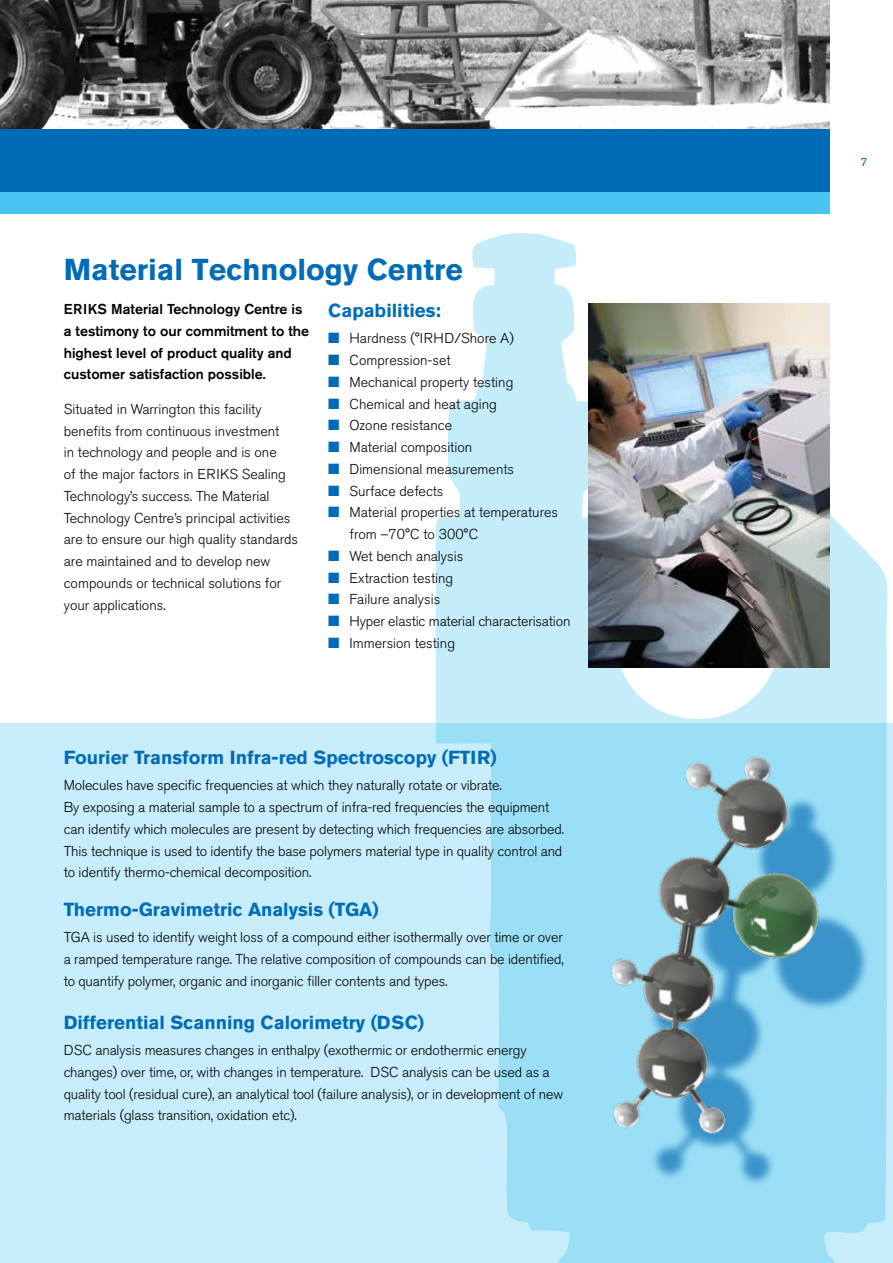
<style>
.page{position:relative;width:893px;height:1263px;background:#fff}
.page>*{position:absolute;margin:0;border:0;box-sizing:border-box;transform-origin:0 0}
.t1{font:700 30px "Akzidenz Grotesk BE";color:#006cb7}
.t2{font:700 18.75px "Akzidenz Grotesk BE";color:#006cb7}
.t3{font:300 14.25px/21.8px "Akzidenz Grotesk BE";letter-spacing:-.01em;color:#000}
.t4{font:500 14.25px/21.8px "Akzidenz Grotesk BE";color:#000}
.t5{font:12px "Akzidenz Grotesk BE";color:#006cb7}
.s1{color:#006cb7}
.s2{color:#0067b1}
</style>
<div class="page">
<div style="left:0;top:723px;width:893px;height:540px;background:#c8edfa"></div>
<svg style="left:435px;top:233px;width:453px;height:1030px;fill:#c4ecf9"></svg>
<img style="left:0;top:0;width:829px;height:129px">
<div style="left:0;top:129px;width:829px;height:63px;background:#006cb7"></div>
<div style="left:0;top:192px;width:829px;height:22px;background:#49c3f1"></div>
<img style="left:588px;top:303px;width:241px;height:365px">
<img style="left:490px;top:701px;width:398px;height:498px">
<h1 class="t1" style="left:64px;top:252px;width:401px">Material Technology Centre</h1>
<p class="t4" style="left:64px;top:298px;width:247px">ERIKS Material Technology Centre is a testimony to our commitment to the highest level of product quality and customer satisfaction possible.</p>
<p class="t3" style="left:64px;top:398px;width:236px">Situated in Warrington this facility benefits from continuous investment<br>in technology and people and is one<br>of the major factors in ERIKS Sealing Technology’s success. The Material Technology Centre’s principal activities are to ensure our high quality standards are maintained and to develop new compounds or technical solutions for your applications.</p>
<h2 class="t2" style="left:328px;top:300px;width:114px">Capabilities:</h2>
<p class="t3" style="left:328px;top:328px;width:187px"><span class="s1">■</span> Hardness (°IRHD/Shore A)</p>
<p class="t3" style="left:328px;top:350px;width:124px"><span class="s2">■</span> Compression-set</p>
<p class="t3" style="left:328px;top:371px;width:187px"><span class="s1">■</span> Mechanical property testing</p>
<p class="t3" style="left:328px;top:393px;width:170px"><span class="s1">■</span> Chemical and heat aging</p>
<p class="t3" style="left:328px;top:415px;width:125px"><span class="s1">■</span> Ozone resistance</p>
<p class="t3" style="left:328px;top:437px;width:145px"><span class="s1">■</span> Material composition</p>
<p class="t3" style="left:328px;top:458px;width:187px"><span class="s1">■</span> Dimensional measurements</p>
<p class="t3" style="left:328px;top:480px;width:117px"><span class="s1">■</span> Surface defects</p>
<p class="t3" style="left:350px;top:502px;width:210px;text-indent:-21px"><span class="s1">■</span> Material properties at temperatures from –70°C to 300°C</p>
<p class="t3" style="left:328px;top:545px;width:136px"><span class="s1">■</span> Wet bench analysis</p>
<p class="t3" style="left:328px;top:567px;width:126px"><span class="s1">■</span> Extraction testing</p>
<p class="t3" style="left:328px;top:589px;width:113px"><span class="s1">■</span> Failure analysis</p>
<p class="t3" style="left:328px;top:611px;width:244px"><span class="s1">■</span> Hyper elastic material characterisation</p>
<p class="t3" style="left:328px;top:632px;width:128px"><span class="s1">■</span> Immersion testing</p>
<h2 class="t2" style="left:64px;top:747px;width:434px">Fourier Transform Infra-red Spectroscopy (FTIR)</h2>
<p class="t3" style="left:64px;top:775px;width:502px">Molecules have specific frequencies at which they naturally rotate or vibrate.<br>By exposing a material sample to a spectrum of infra-red frequencies the equipment can identify which molecules are present by detecting which frequencies are absorbed.<br>This technique is used to identify the base polymers material type in quality control and to identify thermo-chemical decomposition.</p>
<h2 class="t2" style="left:64px;top:899px;width:316px">Thermo-Gravimetric Analysis (TGA)</h2>
<p class="t3" style="left:64px;top:927px;width:502px;text-align:justify">TGA is used to identify weight loss of a compound either isothermally over time or over a ramped temperature range. The relative composition of compounds can be identified, to quantify polymer, organic and inorganic filler contents and types.</p>
<h2 class="t2" style="left:64px;top:1012px;width:362px">Differential Scanning Calorimetry (DSC)</h2>
<p class="t3" style="left:64px;top:1040px;width:501px">DSC analysis measures changes in enthalpy (exothermic or endothermic energy changes) over time, or, with changes in temperature. DSC analysis can be used as a quality tool (residual cure), an analytical tool (failure analysis), or in development of new materials (glass transition, oxidation etc).</p>
<p class="t5" style="left:860px;top:155px;width:8px">7</p>
</div>
